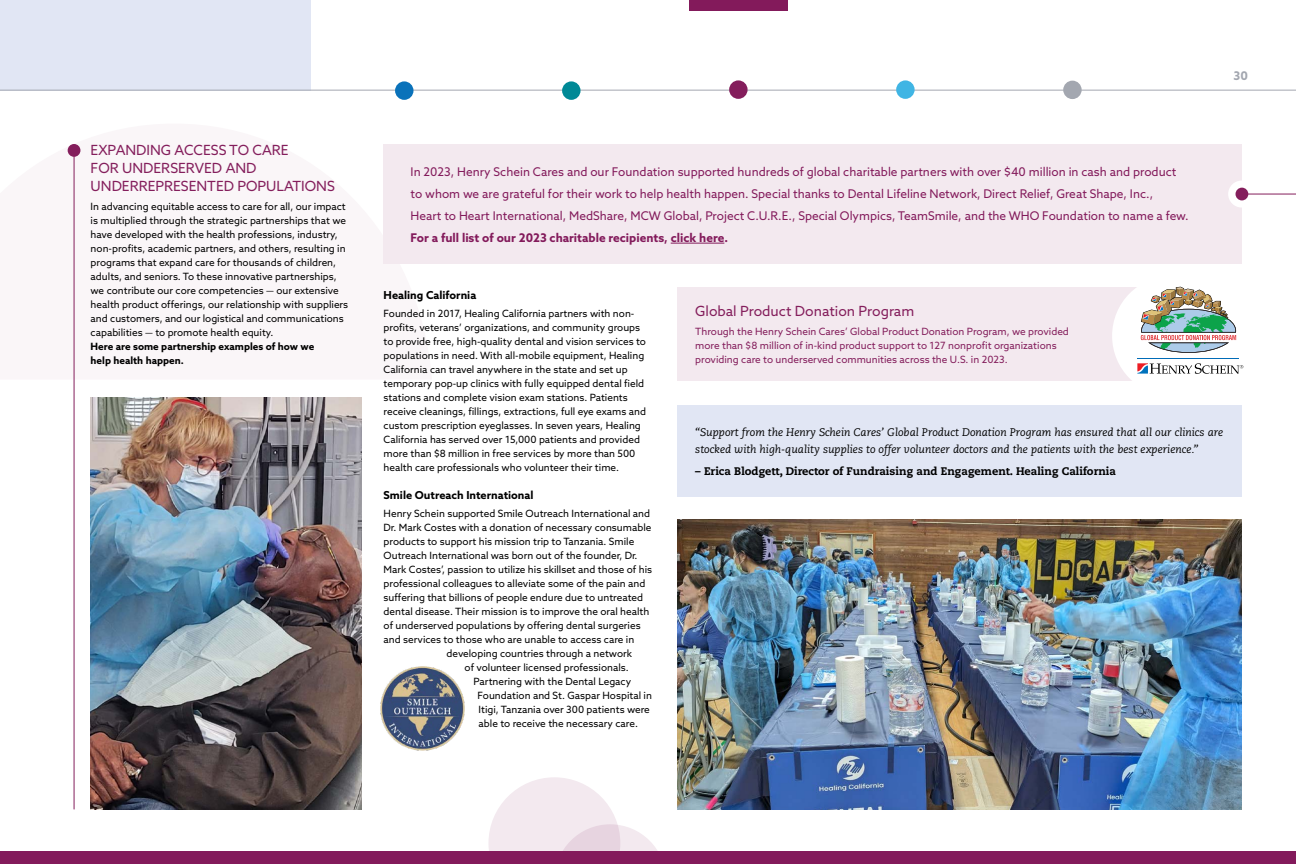
<style>
.page{position:relative;width:1296px;height:864px;background:#fff}
.page>*{position:absolute;margin:0;border:0;box-sizing:border-box;transform-origin:0 0}
.t1{font:14px/18px "Azo Sans";color:#841e5c}
.t2{font:12px/22px "Azo Sans";color:#831a5b}
.t3{font:700 12px "Azo Sans";color:#831a5b}
.t4{font:700 12px "Azo Sans";color:#a3a7b0}
.t5{font:italic 11px/17px "Caecilia LT Pro 56";color:#000}
.t6{font:800 11px "Caecilia LT Pro 85";color:#000}
.t7{font:700 11px "Azo Sans";color:#000}
.t8{font:10px/14px "Azo Sans";color:#000}
.t9{font:10px/14px "Azo Sans";color:#841e5c}
.t10{font:700 10px/14px "Azo Sans";color:#000}
</style>
<div class="page">
<div style="left:0;top:0;width:310px;height:91px;background:#e1e6f4"></div>
<hr style="left:0;top:90px;width:1296px;height:1px;background:#a3a7b0">
<div style="left:1063px;top:81px;width:19px;height:18px;background:#a3a7b0;border-radius:50%"></div>
<div style="left:729px;top:80px;width:19px;height:19px;background:#841e5c;border-radius:50%"></div>
<div style="left:896px;top:80px;width:19px;height:19px;background:#40b5e4;border-radius:50%"></div>
<div style="left:562px;top:81px;width:19px;height:19px;background:#008996;border-radius:50%"></div>
<div style="left:395px;top:81px;width:18px;height:19px;background:#0a72ba;border-radius:50%"></div>
<svg style="left:488px;top:777px;width:178px;height:75px"></svg>
<div style="left:384px;top:144px;width:858px;height:120px;background:#f3e9ef"></div>
<hr style="left:671px;top:243px;width:53px;height:1px;background:#831a5b">
<img style="left:90px;top:398px;width:271px;height:412px">
<img style="left:677px;top:520px;width:565px;height:290px">
<div style="left:677px;top:287px;width:488px;height:94px;background:#f3e9ef"></div>
<div style="left:1112px;top:276px;width:119px;height:120px;background:#fff;border-radius:50%"></div>
<svg style="left:1137px;top:363px;width:106px;height:11px"></svg>
<hr style="left:1137px;top:358px;width:102px;height:1px;background:#006bb7">
<img style="left:1141px;top:287px;width:95px;height:66px">
<div style="left:677px;top:405px;width:565px;height:92px;background:#e1e6f4"></div>
<hr style="left:74px;top:150px;width:1px;height:659px;background:#841e5c">
<div style="left:68px;top:144px;width:12px;height:13px;background:#841e5c;border-radius:50%"></div>
<div style="left:1228px;top:181px;width:27px;height:27px;background:#fff;border-radius:50%"></div>
<hr style="left:1242px;top:194px;width:54px;height:1px;background:#841e5c">
<div style="left:1236px;top:188px;width:12px;height:12px;background:#841e5c;border-radius:50%"></div>
<img style="left:379px;top:665px;width:87px;height:87px;border-radius:43px">
<div style="left:0;top:852px;width:1296px;height:12px;background:#831a5b"></div>
<div style="left:689px;top:0;width:99px;height:10px;background:#831a5b"></div>
<h1 class="t1" style="left:91px;top:141px;width:246px">EXPANDING ACCESS TO CARE<br>FOR UNDERSERVED AND<br>UNDERREPRESENTED POPULATIONS</h1>
<p class="t8" style="left:91px;top:199px;width:259px">In advancing equitable access to care for all, our impact is multiplied through the strategic partnerships that we have developed with the health professions, industry, non-profits, academic partners, and others, resulting in programs that expand care for thousands of children, adults, and seniors. To these innovative partnerships, we contribute our core competencies — our extensive health product offerings, our relationship with suppliers and customers, and our logistical and communications capabilities — to promote health equity.</p>
<p class="t10" style="left:91px;top:339px;width:225px">Here are some partnership examples of how we help health happen.</p>
<p class="t4" style="left:1234px;top:68px;width:16px">30</p>
<p class="t2" style="left:411px;top:160px;width:780px">In 2023, Henry Schein Cares and our Foundation supported hundreds of global charitable partners with over $40 million in cash and product to whom we are grateful for their work to help health happen. Special thanks to Dental Lifeline Network, Direct Relief, Great Shape, Inc.,<br>Heart to Heart International, MedShare, MCW Global, Project C.U.R.E., Special Olympics, TeamSmile, and the WHO Foundation to name a few.</p>
<p class="t3" style="left:411px;top:229px;width:319px">For a full list of our 2023 charitable recipients, click here.</p>
<p class="t7" style="left:384px;top:287px;width:94px">Healing California</p>
<p class="t8" style="left:384px;top:306px;width:264px">Founded in 2017, Healing California partners with non&shy;profits, veterans’ organizations, and community groups to provide free, high-quality dental and vision services to populations in need. With all-mobile equipment, Healing California can travel anywhere in the state and set up temporary pop-up clinics with fully equipped dental field stations and complete vision exam stations. Patients receive cleanings, fillings, extractions, full eye exams and custom prescription eyeglasses. In seven years, Healing California has served over 15,000 patients and provided more than $8 million in free services by more than 500 health care professionals who volunteer their time.</p>
<p class="t7" style="left:384px;top:487px;width:151px">Smile Outreach International</p>
<p class="t8" style="left:384px;top:506px;width:268px">Henry Schein supported Smile Outreach International and</p>
<p class="t8" style="left:384px;top:520px;width:269px">Dr. Mark Costes with a donation of necessary consumable</p>
<p class="t8" style="left:384px;top:534px;width:252px">products to support his mission trip to Tanzania. Smile</p>
<p class="t8" style="left:384px;top:548px;width:255px">Outreach International was born out of the founder, Dr.</p>
<p class="t8" style="left:384px;top:562px;width:270px">Mark Costes’, passion to utilize his skillset and those of his</p>
<p class="t8" style="left:384px;top:576px;width:263px">professional colleagues to alleviate some of the pain and</p>
<p class="t8" style="left:384px;top:590px;width:261px">suffering that billions of people endure due to untreated</p>
<p class="t8" style="left:384px;top:604px;width:267px">dental disease. Their mission is to improve the oral health</p>
<p class="t8" style="left:384px;top:618px;width:259px">of underserved populations by offering dental surgeries</p>
<p class="t8" style="left:384px;top:632px;width:252px">and services to those who are unable to access care in</p>
<p class="t8" style="left:447px;top:646px;width:187px">developing countries through a network</p>
<p class="t8" style="left:465px;top:660px;width:166px">of volunteer licensed professionals.</p>
<p class="t8" style="left:474px;top:674px;width:159px">Partnering with the Dental Legacy</p>
<p class="t8" style="left:478px;top:688px;width:176px">Foundation and St. Gaspar Hospital in</p>
<p class="t8" style="left:479px;top:702px;width:173px">Itigi, Tanzania over 300 patients were</p>
<p class="t8" style="left:479px;top:716px;width:161px">able to receive the necessary care.</p>
<h1 class="t1" style="left:695px;top:302px;width:221px">Global Product Donation Program</h1>
<p class="t9" style="left:695px;top:324px;width:375px">Through the Henry Schein Cares’ Global Product Donation Program, we provided more than $8 million of in-kind product support to 127 nonprofit organizations providing care to underserved communities across the U.S. in 2023.</p>
<p class="t5" style="left:695px;top:424px;width:529px">“Support from the Henry Schein Cares’ Global Product Donation Program has ensured that all our clinics are stocked with high-quality supplies to offer volunteer doctors and the patients with the best experience.”</p>
<p class="t6" style="left:695px;top:463px;width:422px">– Erica Blodgett, Director of Fundraising and Engagement. Healing California</p>
</div>
